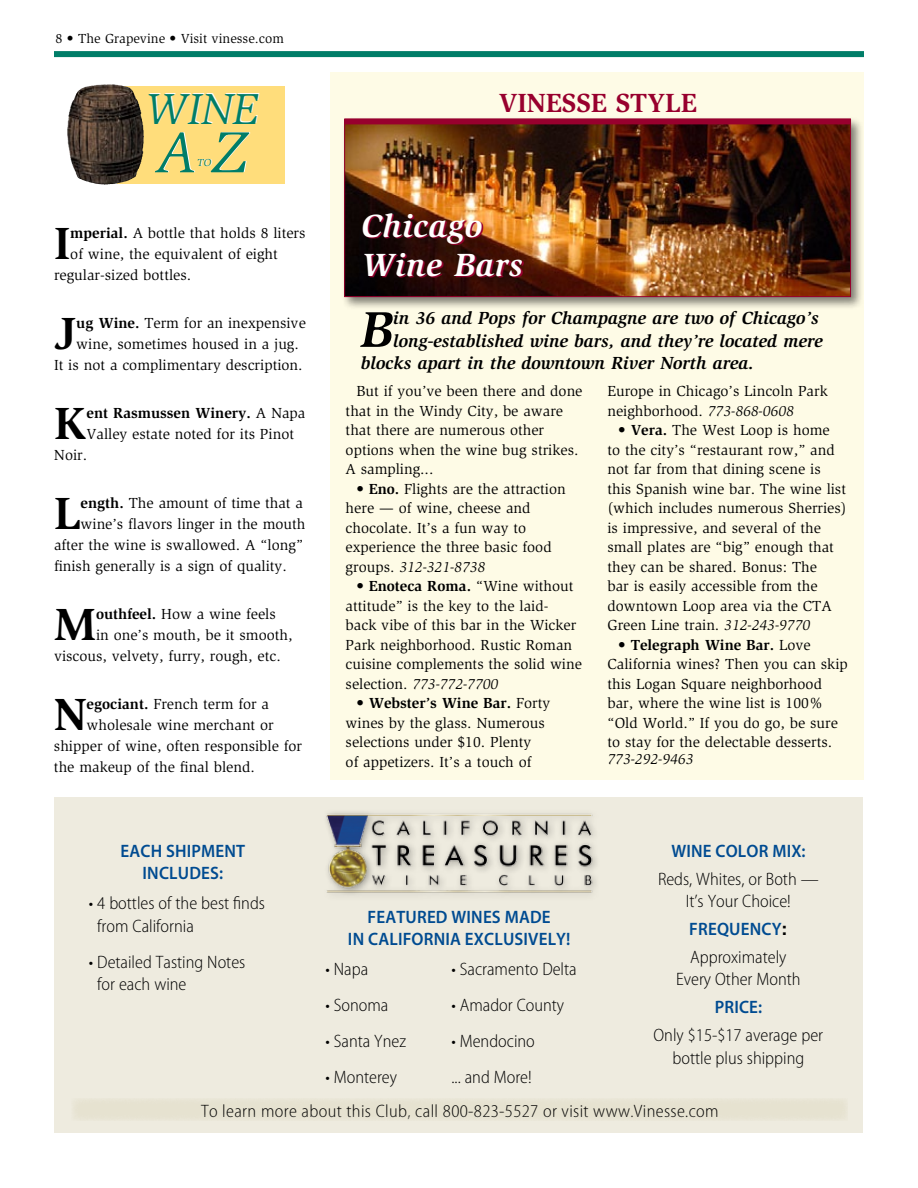
<style>
.page{position:relative;width:918px;height:1188px;background:#fff}
.page>*{position:absolute;margin:0;border:0;box-sizing:border-box;transform-origin:0 0}
.t1{font:italic 59.55px "Slimbach Std";color:#007d68}
.t2{font:italic 700 51.6px "Slimbach Std";color:#000}
.t3{font:700 46.35px "Slimbach Std";color:#000}
.t4{font:italic 44.7px "Slimbach Std";color:#007d68}
.t5{font:italic 700 33px/39px "Slimbach Std";letter-spacing:.02em;color:#fff}
.t6{font:700 27px "Slimbach Std";color:#98002e}
.t7{font:300 semi-condensed 18px/22.5px "Myriad Pro";color:#000}
.t8{font:italic 700 18px "Slimbach Std";color:#000}
.t9{font:600 18px/22.5px "Myriad Pro";letter-spacing:.01em;color:#004b91;text-align:center;scale:.95 1}
.t10{font:300 semi-condensed 18px/33.3px "Myriad Pro";letter-spacing:.02em;color:#000}
.t11{font:15px/19.5px "Slimbach Std";color:#000}
.t12{font:700 15px "Slimbach Std";color:#000}
.t13{font:italic 15px "Slimbach Std";color:#000}
.t14{font:13.5px "Slimbach Std";color:#000}
.t15{font:italic 10.35px "Slimbach Std";color:#007d68}
.s1{color:#fff}
.s2{font-weight:700}
.s3{font-weight:400}
.s4{font-style:italic}
.s5{font-weight:600;font-stretch:normal;color:#004b91}
.s6{font-family:"Helvetica LT Std";font-weight:700;font-stretch:normal}
</style>
<div class="page">
<div style="left:54px;top:51px;width:810px;height:6px;background:#007d68"></div>
<div style="left:331px;top:72px;width:533px;height:708px;background:#fefbe6"></div>
<div style="left:341px;top:116px;width:524px;height:194px;background:#000;opacity:.5"></div>
<img style="left:346px;top:124px;width:503px;height:171px">
<div style="left:117px;top:87px;width:167px;height:97px;background:#ffdd7b"></div>
<img style="left:70px;top:84px;width:42px;height:25px">
<svg style="left:364px;top:214px;width:160px;height:63px;background:#601f16"></svg>
<div style="left:55px;top:797px;width:808px;height:336px;background:#eeebdf"></div>
<img style="left:326px;top:812px;width:271px;height:84px">
<div style="left:72px;top:1098px;width:776px;height:23px;background:#e6e2d0"></div>
<div style="left:344px;top:118px;width:507px;height:6px;background:#98002e"></div>
<p class="t14" style="left:56px;top:31px;width:230px">8 • The Grapevine • Visit vinesse.com</p>
<h3 class="t4" style="left:146px;top:84px;width:113px"><span class="s1">W</span>INE</h3>
<h1 class="t1" style="left:155px;top:119px;width:94px">AZ</h1>
<p class="t15" style="left:197px;top:157px;width:8px">TO</p>
<h3 class="t3" style="left:54px;top:216px;width:18px">I</h3>
<p class="t11" style="left:70px;top:224px;width:237px"><span class="s2">mperial.</span> A bottle that holds 8 liters</p>
<p class="t11" style="left:70px;top:245px;width:209px">of wine, the equivalent of eight</p>
<p class="t11" style="left:54px;top:266px;width:139px">regular-sized bottles.</p>
<h3 class="t3" style="left:54px;top:306px;width:24px">J</h3>
<p class="t11" style="left:76px;top:314px;width:231px"><span class="s2">ug Wine.</span> Term for an inexpensive</p>
<p class="t11" style="left:76px;top:335px;width:224px">wine, sometimes housed in a jug.</p>
<p class="t11" style="left:54px;top:356px;width:250px">It is not a complimentary description.</p>
<h3 class="t3" style="left:54px;top:396px;width:34px">K</h3>
<p class="t12" style="left:87px;top:404px;width:220px">ent Rasmussen Winery. <span class="s3">A Napa</span></p>
<p class="t11" style="left:87px;top:425px;width:209px">Valley estate noted for its Pinot</p>
<p class="t11" style="left:54px;top:446px;width:35px">Noir.</p>
<h3 class="t3" style="left:54px;top:486px;width:28px">L</h3>
<p class="t11" style="left:81px;top:494px;width:224px"><span class="s2">ength.</span> The amount of time that a</p>
<p class="t11" style="left:81px;top:515px;width:226px">wine’s flavors linger in the mouth</p>
<p class="t11" style="left:54px;top:536px;width:251px">after the wine is swallowed. A “long”</p>
<p class="t11" style="left:54px;top:557px;width:234px">finish generally is a sign of quality.</p>
<h3 class="t3" style="left:54px;top:597px;width:44px">M</h3>
<p class="t11" style="left:96px;top:605px;width:181px"><span class="s2">outhfeel.</span> How a wine feels</p>
<p class="t11" style="left:96px;top:626px;width:198px">in one’s mouth, be it smooth,</p>
<p class="t11" style="left:54px;top:647px;width:228px">viscous, velvety, furry, rough, etc.</p>
<h3 class="t3" style="left:54px;top:687px;width:34px">N</h3>
<p class="t11" style="left:87px;top:695px;width:184px"><span class="s2">egociant.</span> French term for a</p>
<p class="t11" style="left:87px;top:716px;width:189px">wholesale wine merchant or</p>
<p class="t11" style="left:54px;top:737px;width:250px">shipper of wine, often responsible for</p>
<p class="t11" style="left:54px;top:758px;width:202px">the makeup of the final blend.</p>
<h3 class="t6" style="left:499px;top:86px;width:35px">Vinesse</h3>
<h3 class="t6" style="left:616px;top:86px;width:66px">Style</h3>
<h3 class="t5" style="left:362px;top:206px;width:163px">Chicago<br>Wine Bars</h3>
<h2 class="t2" style="left:361px;top:300px;width:34px">B</h2>
<p class="t8" style="left:393px;top:308px;width:427px">in 36 and Pops for Champagne are two of Chicago’s</p>
<p class="t8" style="left:393px;top:330px;width:431px">long-established wine bars, and they’re located mere</p>
<p class="t8" style="left:361px;top:353px;width:395px">blocks apart in the downtown River North area.</p>
<p class="t11" style="left:346px;top:382px;width:238px;text-indent:11px">But if you’ve been there and done that in the Windy City, be aware that there are numerous other options when the wine bug strikes.<br>A sampling...</p>
<p class="t11" style="left:346px;top:479px;width:222px;text-indent:11px"><span class="s2">• Eno.</span> Flights are the attraction here — of wine, cheese and chocolate. It’s a fun way to experience the three basic food groups. <span class="s4">312-321-8738</span></p>
<p class="t11" style="left:346px;top:577px;width:238px;text-indent:11px"><span class="s2">• Enoteca Roma.</span> “Wine without attitude” is the key to the laid&shy;back vibe of this bar in the Wicker<br>Park neighborhood. Rustic Roman cuisine complements the solid wine selection. <span class="s4">773-772-7700</span></p>
<p class="t11" style="left:346px;top:694px;width:206px;text-indent:11px"><span class="s2">• Webster’s Wine Bar.</span> Forty wines by the glass. Numerous selections under $10. Plenty<br>of appetizers. It’s a touch of</p>
<p class="t11" style="left:607px;top:382px;width:222px">Europe in Chicago’s Lincoln Park neighborhood. <span class="s4">773-868-0608</span></p>
<p class="t11" style="left:607px;top:421px;width:241px;text-indent:11px"><span class="s2">• Vera.</span> The West Loop is home<br>to the city’s “restaurant row,” and not far from that dining scene is this Spanish wine bar. The wine list (which includes numerous Sherries) is impressive, and several of the small plates are “big” enough that they can be shared. Bonus: The<br>bar is easily accessible from the downtown Loop area via the CTA<br>Green Line train. <span class="s4">312-243-9770</span></p>
<p class="t11" style="left:607px;top:635px;width:242px;text-indent:11px"><span class="s2">• Telegraph Wine Bar.</span> Love<br>California wines? Then you can skip this Logan Square neighborhood bar, where the wine list is 100% “Old World.” If you do go, be sure to stay for the delectable desserts.</p>
<p class="t13" style="left:607px;top:750px;width:88px">773-292-9463</p>
<p class="t9" style="left:671px;top:840px;width:143px">WINE COLOR MIX:</p>
<p class="t7" style="left:658px;top:868px;width:162px;text-align:center">Reds, Whites, or Both —<br>It’s Your Choice!</p>
<p class="t7" style="left:689px;top:915px;width:100px;line-height:27.9px"><span class="s5">FREQUENCY</span><span class="s6">:<br></span>Approximately</p>
<p class="t7" style="left:676px;top:969px;width:126px">Every Other Month</p>
<p class="t9" style="left:715px;top:996px;width:51px">PRICE:</p>
<p class="t7" style="left:654px;top:1024px;width:171px;text-align:center">Only $15-$17 average per bottle plus shipping</p>
<p class="t9" style="left:120px;top:840px;width:133px">EACH SHIPMENT<br>INCLUDES:</p>
<p class="t7" style="left:97px;top:892px;width:169px;text-indent:-8px">• 4 bottles of the best finds from California</p>
<p class="t7" style="left:97px;top:951px;width:150px;text-indent:-8px">• Detailed Tasting Notes for each wine</p>
<p class="t9" style="left:348px;top:906px;width:236px">FEATURED WINES MADE<br>IN CALIFORNIA EXCLUSIVELY!</p>
<p class="t7" style="left:325px;top:958px;width:44px">• Napa</p>
<p class="t7" style="left:451px;top:958px;width:127px">• Sacramento Delta</p>
<p class="t7" style="left:325px;top:994px;width:64px">• Sonoma</p>
<p class="t7" style="left:451px;top:994px;width:114px">• Amador County</p>
<p class="t7" style="left:325px;top:1030px;width:82px">• Santa Ynez</p>
<p class="t7" style="left:451px;top:1030px;width:85px">• Mendocino</p>
<p class="t7" style="left:325px;top:1066px;width:73px">• Monterey</p>
<p class="t10" style="left:201px;top:1061px;width:519px;text-indent:250px">... and More!<br>To learn more about this Club, call 800-823-5527 or visit www.Vinesse.com</p>
</div>
